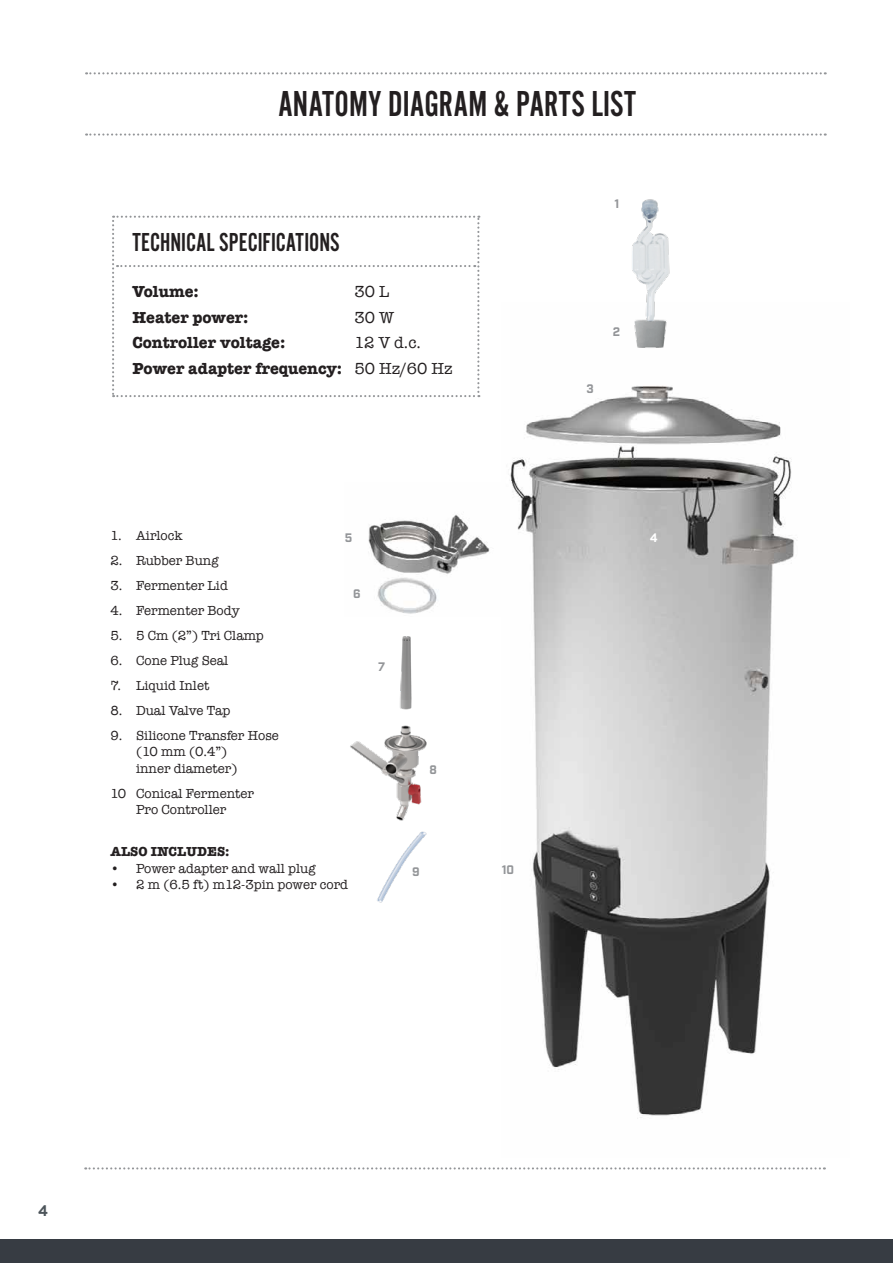
<style>
.page{position:relative;width:893px;height:1263px;background:#fff}
.page>*{position:absolute;margin:0;border:0;box-sizing:border-box;transform-origin:0 0}
.t1{font:37.5px "Alternate Got No 2 D";color:#231f20}
.t2{font:27px "Alternate Got No 2 D";color:#231f20;scale:.95 1}
.t3{font:700 16.5px/25.5px "American Typewriter";color:#231f20}
.t4{font:16.5px "American Typewriter";color:#231f20}
.t5{font:15px "Industry Inc Base";color:#4d555b}
.t6{font:13.5px/16.5px "American Typewriter";color:#231f20}
.t7{font:700 13.5px "American Typewriter";color:#231f20}
.t8{font:12px "Industry Inc Base";color:#939598}
.t9{font:12px "Industry Inc Base";color:#fff}
.s1{font-weight:400}
</style>
<div class="page">
<div style="left:0;top:1239px;width:893px;height:24px;background:#373c43"></div>
<svg style="left:86px;top:72px;width:740px;height:2px"></svg>
<svg style="left:86px;top:133px;width:740px;height:3px"></svg>
<img style="left:368px;top:514px;width:122px;height:100px">
<img style="left:350px;top:636px;width:77px;height:185px">
<img style="left:377px;top:831px;width:50px;height:72px">
<svg style="left:112px;top:216px;width:367px;height:181px"></svg>
<img style="left:510px;top:386px;width:284px;height:733px">
<img style="left:634px;top:327px;width:32px;height:21px">
<img style="left:632px;top:199px;width:38px;height:128px">
<svg style="left:85px;top:1167px;width:740px;height:2px"></svg>
<h1 class="t1" style="left:278px;top:84px;width:359px">ANATOMY DIAGRAM &amp; PARTS LIST</h1>
<h2 class="t2" style="left:132px;top:228px;width:220px">TECHNICAL SPECIFICATIONS</h2>
<p class="t3" style="left:132px;top:278px;width:68px">Volume:</p>
<p class="t4" style="left:354px;top:279px;width:36px">30 L</p>
<p class="t3" style="left:132px;top:304px;width:117px">Heater power:</p>
<p class="t4" style="left:354px;top:305px;width:41px">30 W</p>
<p class="t3" style="left:132px;top:329px;width:154px">Controller voltage:</p>
<p class="t3" style="left:132px;top:329px;width:322px;text-indent:222px"><span class="s1">12 V d.c.<br></span>Power adapter frequency: <span class="s1">50 Hz/60 Hz</span></p>
<p class="t8" style="left:614px;top:197px;width:6px">1</p>
<p class="t8" style="left:586px;top:381px;width:9px">3</p>
<p class="t8" style="left:613px;top:325px;width:9px">2</p>
<p class="t6" style="left:111px;top:526px;width:74px">1. Airlock</p>
<p class="t6" style="left:111px;top:551px;width:110px">2. Rubber Bung</p>
<p class="t6" style="left:111px;top:576px;width:119px">3. Fermenter Lid</p>
<p class="t6" style="left:111px;top:601px;width:131px">4. Fermenter Body</p>
<p class="t6" style="left:111px;top:626px;width:155px">5. 5 Cm (2”) Tri Clamp</p>
<p class="t6" style="left:111px;top:651px;width:119px">6. Cone Plug Seal</p>
<p class="t6" style="left:111px;top:676px;width:100px">7. Liquid Inlet</p>
<p class="t6" style="left:111px;top:701px;width:121px">8. Dual Valve Tap</p>
<p class="t6" style="left:136px;top:726px;width:144px;text-indent:-26px">9. Silicone Transfer Hose (10 mm (0.4”)<br>inner diameter)</p>
<p class="t6" style="left:111px;top:784px;width:145px;text-align:center">10 Conical Fermenter<br>Pro Controller</p>
<p class="t7" style="left:111px;top:840px;width:120px">ALSO INCLUDES:</p>
<p class="t6" style="left:111px;top:859px;width:207px">• Power adapter and wall plug</p>
<p class="t6" style="left:111px;top:876px;width:239px">• 2 m (6.5 ft) m12-3pin power cord</p>
<p class="t8" style="left:345px;top:530px;width:9px">5</p>
<p class="t8" style="left:353px;top:586px;width:9px">6</p>
<p class="t8" style="left:378px;top:660px;width:8px">7</p>
<p class="t8" style="left:429px;top:763px;width:9px">8</p>
<p class="t8" style="left:412px;top:864px;width:9px">9</p>
<p class="t8" style="left:502px;top:862px;width:14px">10</p>
<p class="t9" style="left:650px;top:531px;width:9px">4</p>
<p class="t5" style="left:38px;top:1202px;width:11px">4</p>
</div>
